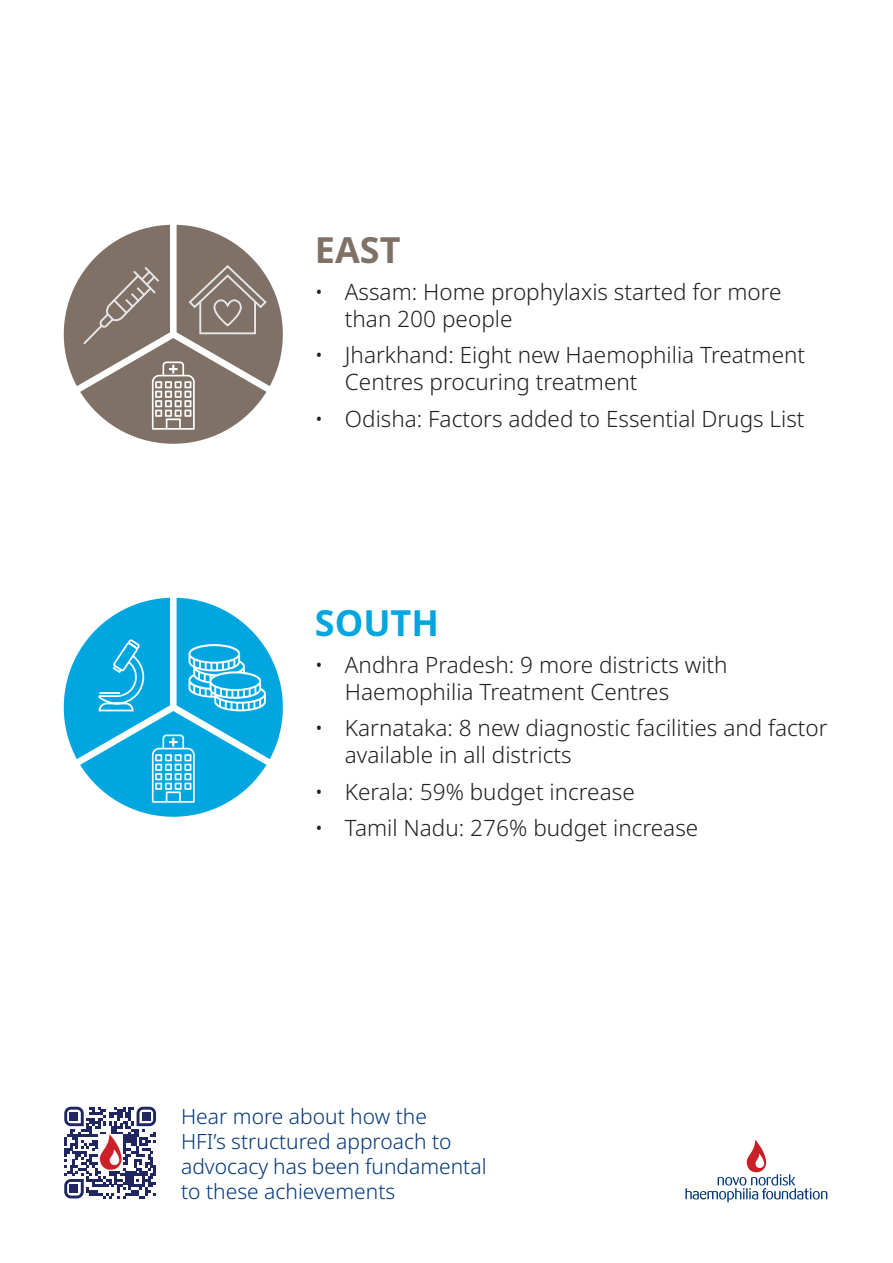
<style>
.page{position:relative;width:893px;height:1263px;background:#fff}
.page>*{position:absolute;margin:0;border:0;box-sizing:border-box;transform-origin:0 0}
.t1{font:700 36px "Apis";color:#00a6e0}
.t2{font:700 36px "Apis";color:#807167}
.t3{font:300 22.5px/27px "Apis";color:#231f20}
.t4{font:300 21px/25.2px "Apis";color:#013778}
</style>
<div class="page">
<svg style="left:685px;top:1140px;width:142px;height:62px"></svg>
<svg style="left:64px;top:1107px;width:92px;height:91px"></svg>
<div style="left:70px;top:1112px;width:8px;height:8px;background:#20265f"></div>
<div style="left:142px;top:1112px;width:8px;height:8px;background:#20265f"></div>
<div style="left:70px;top:1184px;width:8px;height:9px;background:#20265f"></div>
<img style="left:98px;top:1134px;width:24px;height:37px">
<svg style="left:64px;top:598px;width:219px;height:219px"></svg>
<svg style="left:64px;top:225px;width:219px;height:219px"></svg>
<h1 class="t2" style="left:315px;top:225px;width:87px">EAST</h1>
<p class="t3" style="left:345px;top:279px;width:438px;text-indent:-30px">• Assam: Home prophylaxis started for more than 200 people</p>
<p class="t3" style="left:345px;top:342px;width:462px;text-indent:-30px">• Jharkhand: Eight new Haemophilia Treatment<br>Centres procuring treatment</p>
<p class="t3" style="left:315px;top:405px;width:491px">• Odisha: Factors added to Essential Drugs List</p>
<h1 class="t1" style="left:315px;top:598px;width:126px">SOUTH</h1>
<p class="t3" style="left:345px;top:652px;width:384px;text-indent:-30px">• Andhra Pradesh: 9 more districts with<br>Haemophilia Treatment Centres</p>
<p class="t3" style="left:345px;top:715px;width:484px;text-indent:-30px">• Karnataka: 8 new diagnostic facilities and factor available in all districts</p>
<p class="t3" style="left:315px;top:778px;width:321px">• Kerala: 59% budget increase</p>
<p class="t3" style="left:315px;top:815px;width:385px">• Tamil Nadu: 276% budget increase</p>
<p class="t4" style="left:181px;top:1104px;width:307px">Hear more about how the<br>HFI’s structured approach to advocacy has been fundamental to these achievements</p>
</div>
